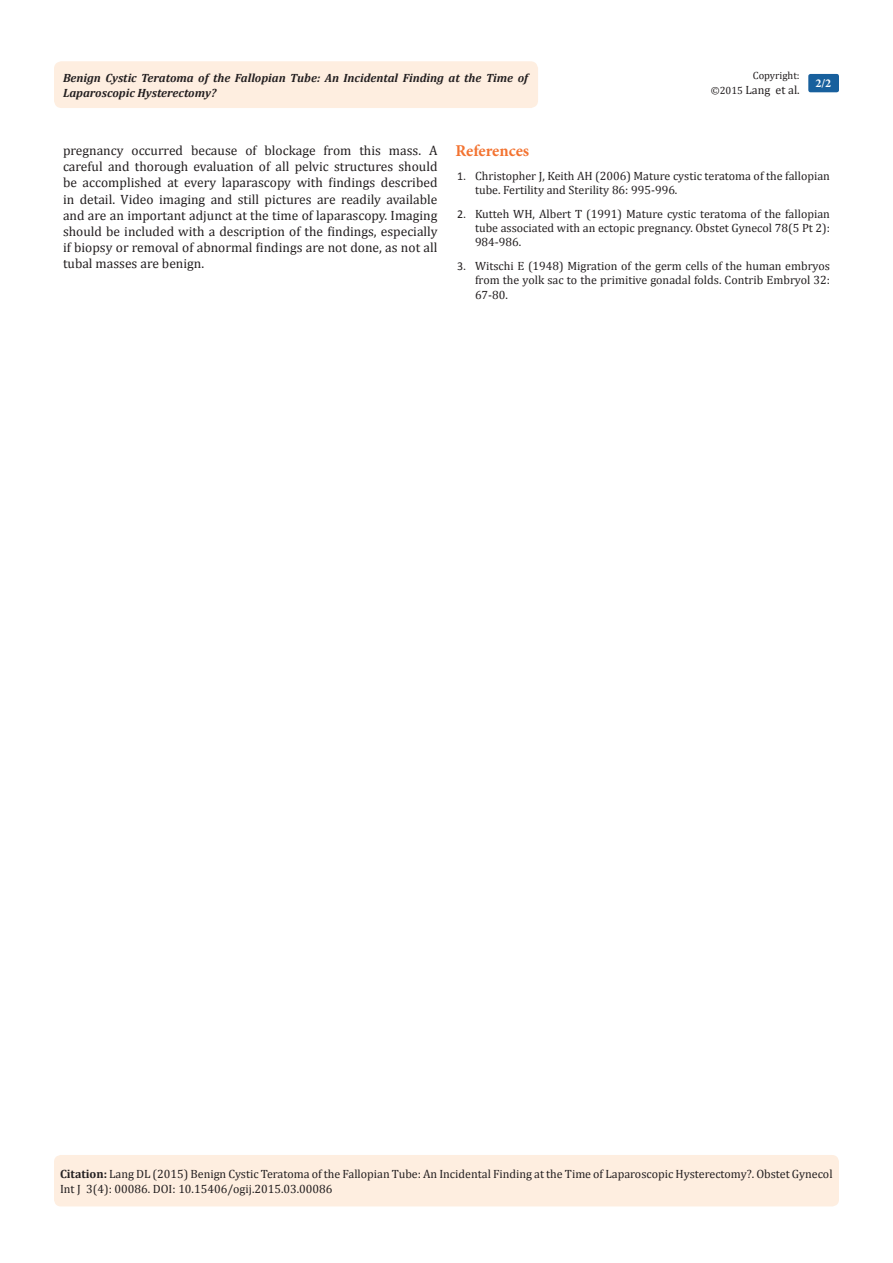
<style>
.page{position:relative;width:893px;height:1263px;background:#fff}
.page>*{position:absolute;margin:0;border:0;box-sizing:border-box;transform-origin:0 0}
.t1{font:700 16.5px "Minion Pro";letter-spacing:-.005em;color:#f37331}
.t2{font:13.5px/16.2px "Cambria";color:#231f20;text-align:justify}
.Citation{font:12px/14.4px "Cambria";color:#231f20}
.t3{font:italic 700 12px/14.4px "Cambria";color:#231f20}
.t4{font:700 12px "Minion Pro";color:#fff}
.t5{font:10.5px "Cambria";color:#231f20}
.s1{font-size:10.5px}
.s2{font-family:"Calibri"}
.s3{font-weight:700}
</style>
<div class="page">
<div style="left:54px;top:61px;width:484px;height:47px;background:#feeee0;border-radius:8px"></div>
<div style="left:808px;top:74px;width:31px;height:18px;background:#18609d;border-radius:2px"></div>
<div style="left:54px;top:1155px;width:785px;height:51px;background:#feeee0;border-radius:7px"></div>
<p class="t5" style="left:753px;top:69px;width:48px">Copyright:</p>
<p class="Citation" style="left:711px;top:82px;width:90px"><span class="s1">©2015</span> Lang et al.</p>
<p class="t3" style="left:63px;top:70px;width:466px">Benign Cystic Teratoma of the Fallopian Tube: An Incidental Finding at the Time of<br>Laparoscopic Hysterectomy?</p>
<p class="t4" style="left:815px;top:75px;width:17px">2/2</p>
<p class="t2" style="left:63px;top:142px;width:376px">pregnancy occurred because of blockage from this mass. A careful and thorough evaluation of all pelvic structures should be accomplished at every laparascopy with findings described in detail. Video imaging and still pictures are readily available and are an important adjunct at the time of laparascopy. Imaging should be included with a description of the findings, especially if biopsy or removal of abnormal findings are not done, as not all tubal masses are benign.</p>
<p class="t1" style="left:455px;top:139px;width:75px">References</p>
<p class="Citation" style="left:475px;top:168px;width:356px;text-indent:-18px"><span class="s2">1.</span> Christopher J, Keith AH (2006) Mature cystic teratoma of the fallopian tube. Fertility and Sterility 86: 995-996.</p>
<p class="Citation" style="left:475px;top:206px;width:356px;text-align:justify;text-indent:-18px"><span class="s2">2.</span> Kutteh WH, Albert T (1991) Mature cystic teratoma of the fallopian tube associated with an ectopic pregnancy. Obstet Gynecol 78(5 Pt 2):<br>984-986.</p>
<p class="Citation" style="left:475px;top:258px;width:356px;text-align:justify;text-indent:-18px"><span class="s2">3.</span> Witschi E (1948) Migration of the germ cells of the human embryos from the yolk sac to the primitive gonadal folds. Contrib Embryol 32:<br>67-80.</p>
<p class="Citation" style="left:60px;top:1167px;width:774px"><span class="s3">Citation:</span> Lang DL (2015) Benign Cystic Teratoma of the Fallopian Tube: An Incidental Finding at the Time of Laparoscopic Hysterectomy?. Obstet Gynecol<br>Int J 3(4): 00086. DOI: 10.15406/ogij.2015.03.00086</p>
</div>
